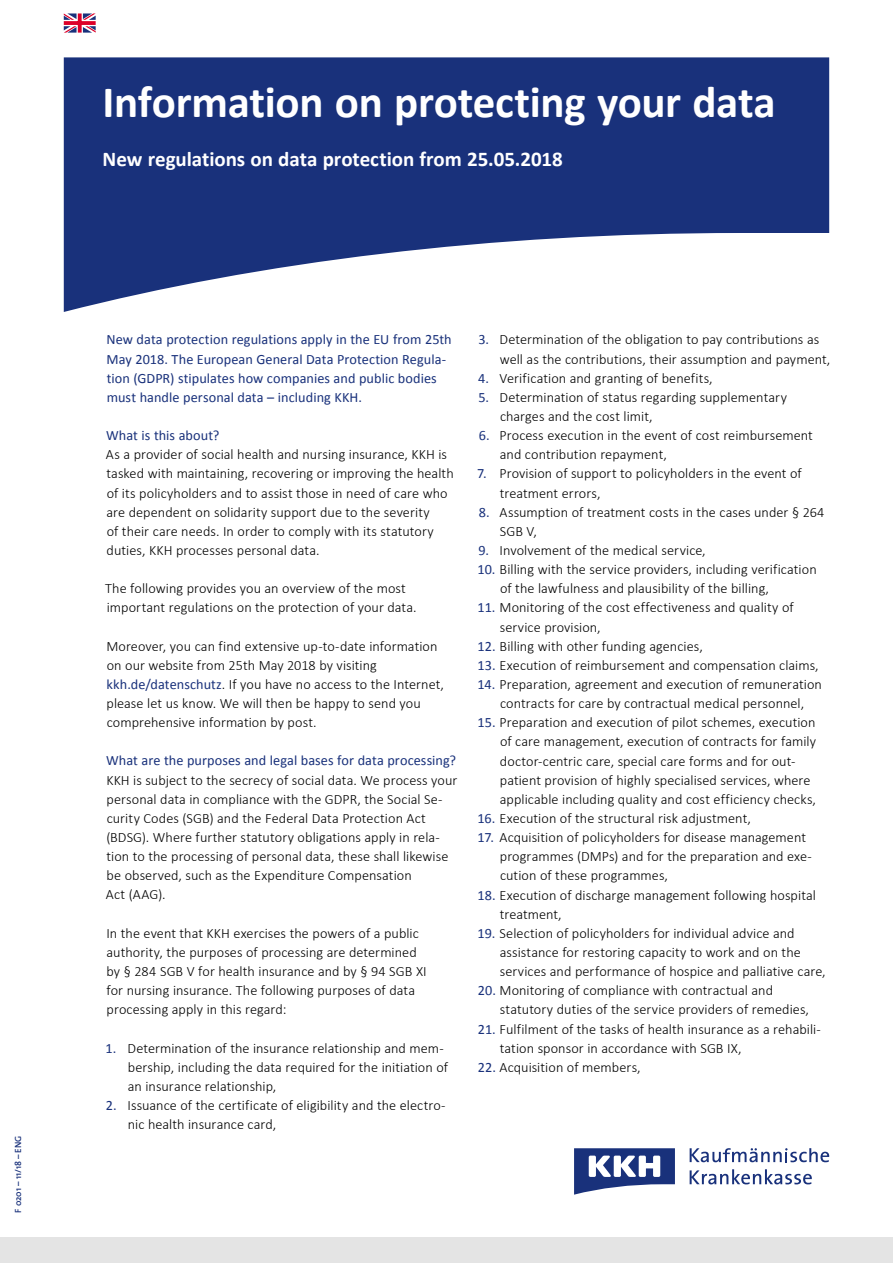
<style>
.page{position:relative;width:893px;height:1263px;background:#fff}
.page>*{position:absolute;margin:0;border:0;box-sizing:border-box;transform-origin:0 0}
.t1{font:700 45px "Calibri";letter-spacing:-.005em;color:#fff}
.t2{font:700 21px "Calibri";color:#fff}
.t3{font:300 14.25px/19.2px "Calibri";letter-spacing:.005em;color:#000}
.t4{font:14.25px/19.2px "Calibri";letter-spacing:.005em;color:#19317b}
.t5{font:600 9px "The Sans";color:#19317b}
.s1{font-weight:400;color:#19317b}
</style>
<div class="page">
<svg style="left:64px;top:57px;width:765px;height:255px;fill:#19317b"></svg>
<div style="left:0;top:1237px;width:893px;height:26px;background:#e4e4e4"></div>
<svg style="left:574px;top:1148px;width:101px;height:47px"></svg>
<svg style="left:690px;top:1169px;width:122px;height:15px"></svg>
<svg style="left:690px;top:1148px;width:139px;height:14px"></svg>
<svg style="left:64px;top:13px;width:32px;height:20px"></svg>
<p class="t5" style="left:11px;top:1213px;width:79px;rotate:-90deg">F 0201 – 11/18 – ENG</p>
<h1 class="t1" style="left:103px;top:74px;width:675px">Information on protecting your data</h1>
<h2 class="t2" style="left:103px;top:146px;width:462px">New regulations on data protection from 25.05.2018</h2>
<p class="t4" style="left:107px;top:330px;width:347px">New data protection regulations apply in the EU from 25th May 2018. The European General Data Protection Regula&shy;tion (GDPR) stipulates how companies and public bodies must handle personal data – including KKH.</p>
<p class="t4" style="left:106px;top:426px;width:115px">What is this about?</p>
<p class="t3" style="left:106px;top:444px;width:349px">As a provider of social health and nursing insurance, KKH is tasked with maintaining, recovering or improving the health of its policyholders and to assist those in need of care who are dependent on solidarity support due to the severity<br>of their care needs. In order to comply with its statutory duties, KKH processes personal data.</p>
<p class="t3" style="left:105px;top:578px;width:313px">The following provides you an overview of the most important regulations on the protection of your data.</p>
<p class="t3" style="left:106px;top:636px;width:339px">Moreover, you can find extensive up-to-date information on our website from 25th May 2018 by visiting <span class="s1">kkh.de/datenschutz</span>. If you have no access to the Internet, please let us know. We will then be happy to send you comprehensive information by post.</p>
<p class="t4" style="left:106px;top:751px;width:351px">What are the purposes and legal bases for data processing?</p>
<p class="t3" style="left:106px;top:770px;width:353px">KKH is subject to the secrecy of social data. We process your personal data in compliance with the GDPR, the Social Se&shy;curity Codes (SGB) and the Federal Data Protection Act (BDSG). Where further statutory obligations apply in rela&shy;tion to the processing of personal data, these shall likewise be observed, such as the Expenditure Compensation<br>Act (AAG).</p>
<p class="t3" style="left:106px;top:923px;width:322px">In the event that KKH exercises the powers of a public authority, the purposes of processing are determined by § 284 SGB V for health insurance and by § 94 SGB XI for nursing insurance. The following purposes of data processing apply in this regard:</p>
<p class="t3" style="left:128px;top:1037px;width:322px;text-indent:-22px"><span class="s1">1.</span> Determination of the insurance relationship and mem&shy;bership, including the data required for the initiation of an insurance relationship,</p>
<p class="t3" style="left:128px;top:1095px;width:319px;text-indent:-22px"><span class="s1">2.</span> Issuance of the certificate of eligibility and the electro&shy;nic health insurance card,</p>
<p class="t3" style="left:500px;top:329px;width:332px;text-indent:-21px"><span class="s1">3.</span> Determination of the obligation to pay contributions as well as the contributions, their assumption and payment,</p>
<p class="t3" style="left:478px;top:368px;width:236px"><span class="s1">4.</span> Verification and granting of benefits,</p>
<p class="t3" style="left:500px;top:387px;width:288px;text-indent:-22px"><span class="s1">5.</span> Determination of status regarding supplementary charges and the cost limit,</p>
<p class="t3" style="left:500px;top:425px;width:315px;text-indent:-21px"><span class="s1">6.</span> Process execution in the event of cost reimbursement and contribution repayment,</p>
<p class="t3" style="left:500px;top:463px;width:303px;text-indent:-23px"><span class="s1">7.</span> Provision of support to policyholders in the event of treatment errors,</p>
<p class="t3" style="left:500px;top:502px;width:326px;text-indent:-21px"><span class="s1">8.</span> Assumption of treatment costs in the cases under § 264<br>SGB V,</p>
<p class="t3" style="left:479px;top:540px;width:229px"><span class="s1">9.</span> Involvement of the medical service,</p>
<p class="t3" style="left:500px;top:559px;width:318px;text-indent:-22px"><span class="s1">10.</span> Billing with the service providers, including verification of the lawfulness and plausibility of the billing,</p>
<p class="t3" style="left:500px;top:597px;width:295px;text-indent:-22px"><span class="s1">11.</span> Monitoring of the cost effectiveness and quality of service provision,</p>
<p class="t3" style="left:478px;top:636px;width:227px"><span class="s1">12.</span> Billing with other funding agencies,</p>
<p class="t3" style="left:478px;top:655px;width:343px"><span class="s1">13.</span> Execution of reimbursement and compensation claims,</p>
<p class="t3" style="left:478px;top:674px;width:346px;text-align:center"><span class="s1">14.</span> Preparation, agreement and execution of remuneration contracts for care by contractual medical personnel,</p>
<p class="t3" style="left:500px;top:712px;width:318px;text-indent:-22px"><span class="s1">15.</span> Preparation and execution of pilot schemes, execution of care management, execution of contracts for family doctor-centric care, special care forms and for out&shy;patient provision of highly specialised services, where applicable including quality and cost efficiency checks,</p>
<p class="t3" style="left:478px;top:808px;width:275px"><span class="s1">16.</span> Execution of the structural risk adjustment,</p>
<p class="t3" style="left:500px;top:827px;width:314px;text-indent:-22px"><span class="s1">17.</span> Acquisition of policyholders for disease management programmes (DMPs) and for the preparation and exe&shy;cution of these programmes,</p>
<p class="t3" style="left:500px;top:884px;width:318px;text-indent:-22px"><span class="s1">18.</span> Execution of discharge management following hospital treatment,</p>
<p class="t3" style="left:500px;top:923px;width:327px;text-indent:-22px"><span class="s1">19.</span> Selection of policyholders for individual advice and assistance for restoring capacity to work and on the services and performance of hospice and palliative care,</p>
<p class="t3" style="left:500px;top:980px;width:311px;text-indent:-22px"><span class="s1">20.</span> Monitoring of compliance with contractual and statutory duties of the service providers of remedies,</p>
<p class="t3" style="left:500px;top:1018px;width:323px;text-indent:-22px"><span class="s1">21.</span> Fulfilment of the tasks of health insurance as a rehabili&shy;tation sponsor in accordance with SGB IX,</p>
<p class="t3" style="left:478px;top:1057px;width:164px"><span class="s1">22.</span> Acquisition of members,</p>
</div>
